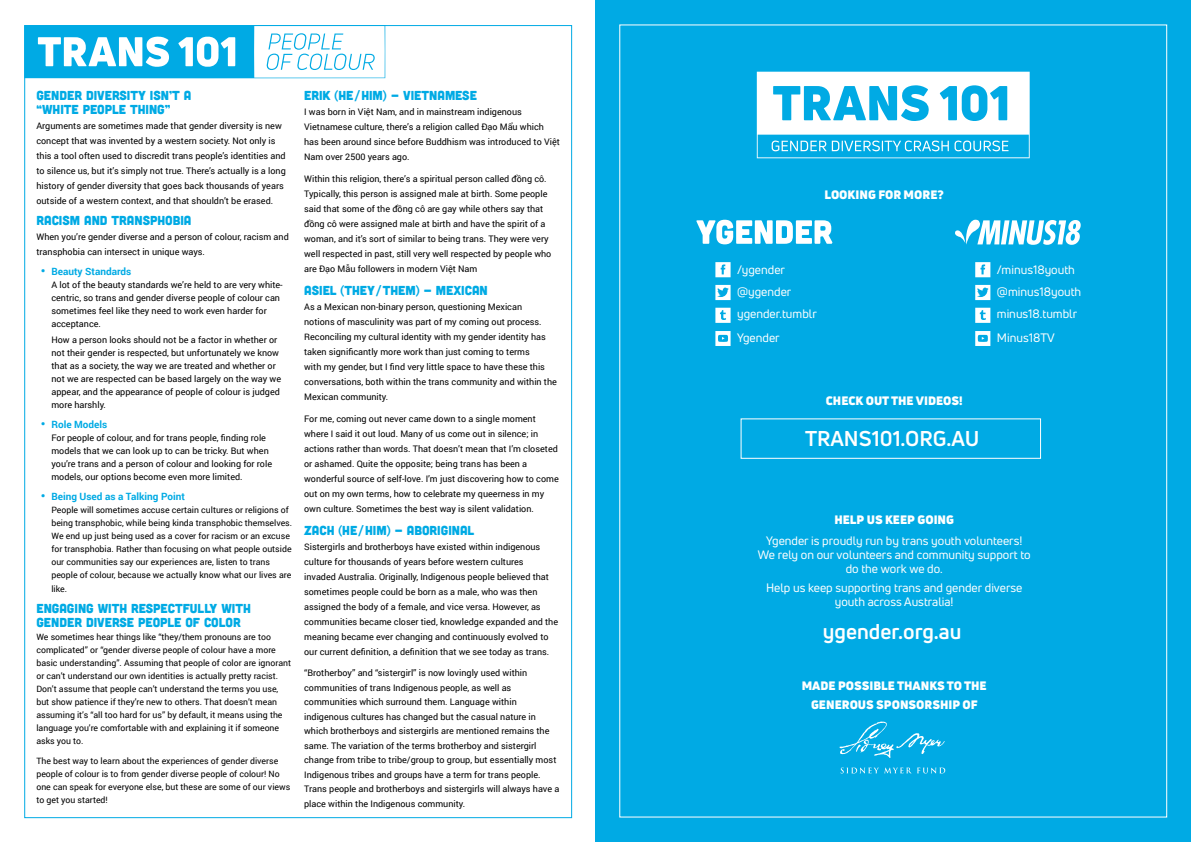
<style>
.page{position:relative;width:1191px;height:842px;background:#fff}
.page>*{position:absolute;margin:0;border:0;box-sizing:border-box;transform-origin:0 0}
.t1{font:700 21px "Uni Neue";color:#fff}
.t2{font:13px/14px "Cubano";color:#00aae4}
.t3{font:12px/14px "Uni Neue";color:#fff;text-align:center}
.t4{font:900 12px/19px "Uni Neue";color:#fff;text-align:center}
.t5{font:700 10px "Roboto";color:#00aae4}
.t6{font:9px/15px "Roboto";color:#000}
.t7{font:8.7px/13px "Roboto";color:#000}
.s1{font-family:"Uni Neue";font-weight:400;font-size:23px}
</style>
<div class="page">
<svg style="left:24px;top:25px;width:361px;height:53px"></svg>
<div style="left:595px;top:0;width:596px;height:842px;background:#00aae4"></div>
<svg style="left:917px;top:767px;width:28px;height:6px"></svg>
<svg style="left:840px;top:767px;width:71px;height:6px"></svg>
<svg style="left:839px;top:722px;width:105px;height:36px"></svg>
<svg style="left:696px;top:220px;width:136px;height:24px"></svg>
<svg style="left:955px;top:219px;width:125px;height:26px"></svg>
<svg style="left:757px;top:72px;width:272px;height:86px"></svg>
<svg style="left:715px;top:262px;width:15px;height:15px"></svg>
<svg style="left:975px;top:262px;width:15px;height:15px"></svg>
<svg style="left:715px;top:285px;width:15px;height:15px"></svg>
<svg style="left:975px;top:285px;width:15px;height:15px"></svg>
<svg style="left:715px;top:308px;width:15px;height:15px"></svg>
<svg style="left:975px;top:308px;width:15px;height:15px"></svg>
<svg style="left:715px;top:331px;width:15px;height:15px"></svg>
<svg style="left:975px;top:331px;width:15px;height:15px"></svg>
<div style="left:740px;top:418px;width:301px;height:41px;border:1px solid #fff"></div>
<h2 class="t2" style="left:36px;top:88px;width:156px">GENDER DIVERSITY ISN’T A “WHITE PEOPLE THING”</h2>
<p class="t6" style="left:36px;top:118px;width:251px">Arguments are sometimes made that gender diversity is new concept that was invented by a western society. Not only is this a tool often used to discredit trans people’s identities and to silence us, but it’s simply not true. There’s actually is a long history of gender diversity that goes back thousands of years outside of a western context, and that shouldn’t be erased.</p>
<h2 class="t2" style="left:36px;top:213px;width:156px">RACISM AND TRANSPHOBIA</h2>
<p class="t6" style="left:36px;top:229px;width:254px">When you’re gender diverse and a person of colour, racism and transphobia can intersect in unique ways.</p>
<p class="t5" style="left:39px;top:265px;width:93px"><span class="s1">•</span> Beauty Standards</p>
<p class="t6" style="left:51px;top:278px;width:233px;line-height:13px">A lot of the beauty standards we’re held to are very white&shy;centric, so trans and gender diverse people of colour can sometimes feel like they need to work even harder for acceptance.</p>
<p class="t6" style="left:51px;top:333px;width:231px;line-height:13px">How a person looks should not be a factor in whether or not their gender is respected, but unfortunately we know that as a society, the way we are treated and whether or not we are respected can be based largely on the way we appear, and the appearance of people of colour is judged more harshly.</p>
<p class="t5" style="left:39px;top:418px;width:69px"><span class="s1">•</span> Role Models</p>
<p class="t6" style="left:51px;top:431px;width:222px;line-height:13px">For people of colour, and for trans people, finding role models that we can look up to can be tricky. But when you’re trans and a person of colour and looking for role models, our options become even more limited.</p>
<p class="t5" style="left:39px;top:490px;width:147px"><span class="s1">•</span> Being Used as a Talking Point</p>
<p class="t7" style="left:51px;top:503px;width:242px">People will sometimes accuse certain cultures or religions of being transphobic, while being kinda transphobic themselves.<br>We end up just being used as a cover for racism or an excuse for transphobia. Rather than focusing on what people outside our communities say our experiences are, listen to trans people of colour, because we actually know what our lives are</p>
<p class="t7" style="left:51px;top:582px;width:17px">like.</p>
<h2 class="t2" style="left:36px;top:601px;width:216px">ENGAGING WITH RESPECTFULLY WITH<br>GENDER DIVERSE PEOPLE OF COLOR</h2>
<p class="t7" style="left:36px;top:630px;width:256px">We sometimes hear things like “they/them pronouns are too complicated” or “gender diverse people of colour have a more basic understanding”. Assuming that people of color are ignorant or can’t understand our own identities is actually pretty racist.<br>Don’t assume that people can’t understand the terms you use, but show patience if they’re new to others. That doesn’t mean assuming it’s “all too hard for us” by default, it means using the language you’re comfortable with and explaining it if someone asks you to.</p>
<p class="t7" style="left:36px;top:754px;width:255px">The best way to learn about the experiences of gender diverse people of colour is to from gender diverse people of colour! No one can speak for everyone else, but these are some of our views to get you started!</p>
<h2 class="t2" style="left:304px;top:88px;width:174px">ERIK (HE/HIM) - VIETNAMESE</h2>
<p class="t6" style="left:304px;top:104px;width:257px">I was born in Việt Nam, and in mainstream indigenous Vietnamese culture, there’s a religion called Đạo Mẩu which has been around since before Buddhism was introduced to Việt Nam over 2500 years ago.</p>
<p class="t6" style="left:304px;top:171px;width:249px">Within this religion, there’s a spiritual person called đồng cô.<br>Typically, this person is assigned male at birth. Some people said that some of the đồng cô are gay while others say that đồng cô were assigned male at birth and have the spirit of a woman, and it’s sort of similar to being trans. They were very well respected in past, still very well respected by people who are Đạo Mẫu followers in modern Việt Nam</p>
<h2 class="t2" style="left:304px;top:283px;width:185px">ASIEL (THEY/THEM) - MEXICAN</h2>
<p class="t6" style="left:304px;top:299px;width:254px">As a Mexican non-binary person, questioning Mexican<br>notions of masculinity was part of my coming out process.<br>Reconciling my cultural identity with my gender identity has taken significantly more work than just coming to terms<br>with my gender, but I find very little space to have these this conversations, both within the trans community and within the Mexican community.</p>
<p class="t6" style="left:304px;top:411px;width:256px">For me, coming out never came down to a single moment where I said it out loud. Many of us come out in silence; in actions rather than words. That doesn’t mean that I’m closeted or ashamed. Quite the opposite; being trans has been a wonderful source of self-love. I’m just discovering how to come out on my own terms, how to celebrate my queerness in my own culture. Sometimes the best way is silent validation.</p>
<h2 class="t2" style="left:304px;top:522px;width:172px">ZACH (HE/HIM) - ABORIGINAL</h2>
<p class="t6" style="left:304px;top:539px;width:255px">Sistergirls and brotherboys have existed within indigenous culture for thousands of years before western cultures<br>invaded Australia. Originally, Indigenous people believed that sometimes people could be born as a male, who was then assigned the body of a female, and vice versa. However, as communities became closer tied, knowledge expanded and the meaning became ever changing and continuously evolved to our current definition, a definition that we see today as trans.</p>
<p class="t6" style="left:304px;top:665px;width:257px;line-height:14.5px">“Brotherboy” and “sistergirl” is now lovingly used within communities of trans Indigenous people, as well as communities which surround them. Language within indigenous cultures has changed but the casual nature in which brotherboys and sistergirls are mentioned remains the same. The variation of the terms brotherboy and sistergirl change from tribe to tribe/group to group, but essentially most Indigenous tribes and groups have a term for trans people.<br>Trans people and brotherboys and sistergirls will always have a place within the Indigenous community.</p>
<h3 class="t4" style="left:824px;top:185px;width:121px">LOOKING FOR MORE?</h3>
<h3 class="t3" style="left:737px;top:262px;width:50px">/ygender</h3>
<h3 class="t3" style="left:997px;top:262px;width:80px">/minus18youth</h3>
<h3 class="t3" style="left:737px;top:285px;width:56px">@ygender</h3>
<h3 class="t3" style="left:997px;top:285px;width:86px">@minus18youth</h3>
<h3 class="t3" style="left:737px;top:307px;width:81px">ygender.tumblr</h3>
<h3 class="t3" style="left:997px;top:307px;width:82px">minus18.tumblr</h3>
<h3 class="t3" style="left:737px;top:331px;width:44px">Ygender</h3>
<h3 class="t3" style="left:997px;top:331px;width:59px">Minus18TV</h3>
<h3 class="t4" style="left:826px;top:391px;width:138px">CHECK OUT THE VIDEOS!</h3>
<h1 class="t1" style="left:805px;top:425px;width:176px">TRANS101.ORG.AU</h1>
<h3 class="t4" style="left:834px;top:510px;width:121px">HELP US KEEP GOING</h3>
<h3 class="t3" style="left:757px;top:533px;width:274px">Ygender is proudly run by trans youth volunteers!<br>We rely on our volunteers and community support to do the work we do.</h3>
<h3 class="t3" style="left:766px;top:580px;width:258px">Help us keep supporting trans and gender diverse youth across Australia!</h3>
<h1 class="t1" style="left:823px;top:618px;width:140px">ygender.org.au</h1>
<h3 class="t4" style="left:801px;top:675px;width:186px">MADE POSSIBLE THANKS TO THE<br>GENEROUS SPONSORSHIP OF</h3>
</div>
